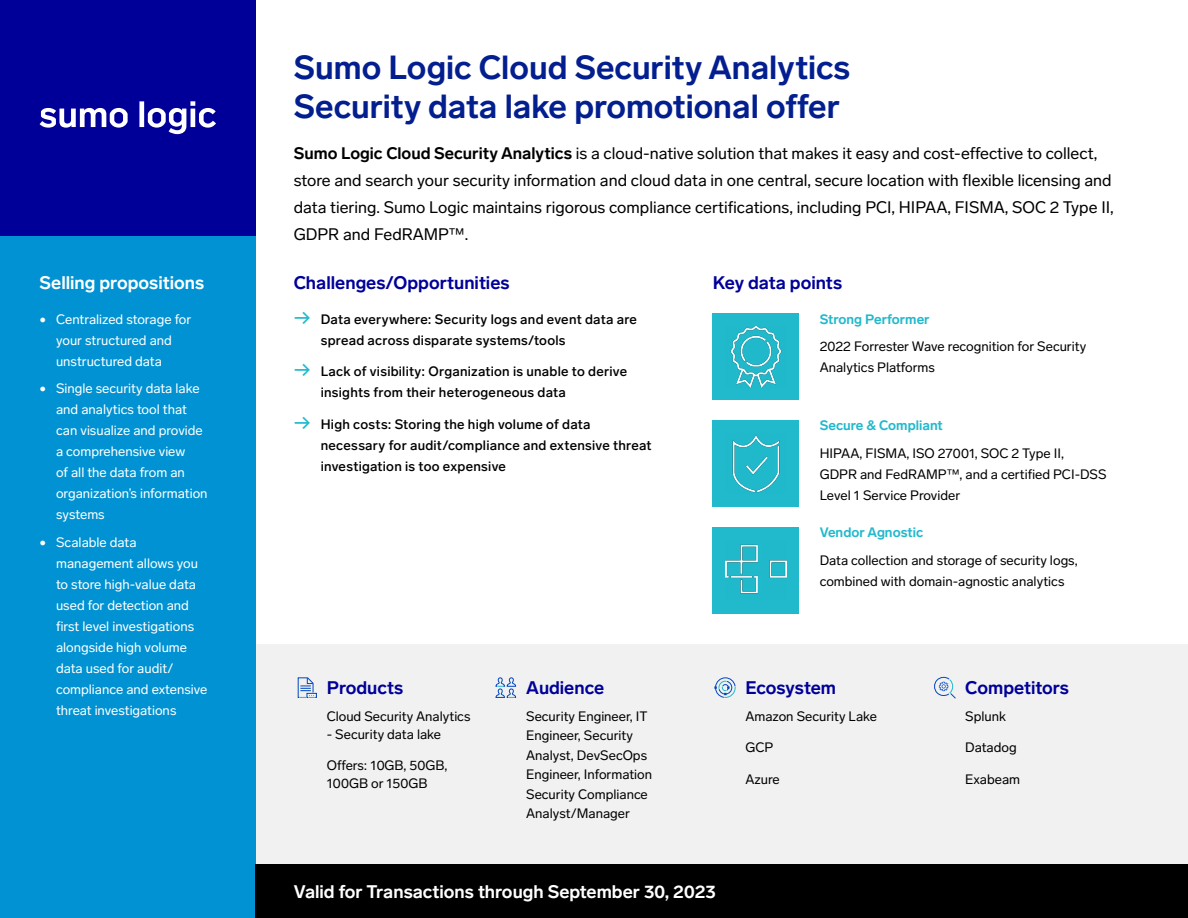
<style>
.page{position:relative;width:1188px;height:918px;background:#fff}
.page>*{position:absolute;margin:0;border:0;box-sizing:border-box;transform-origin:0 0}
.t1{font:700 33px/39.6px "Lab Grotesque";color:#031f8f}
.t2{font:700 18px "Lab Grotesque";color:#009}
.t3{font:700 18px "Lab Grotesque";color:#fff}
.t4{font:16.5px/27px "Lab Grotesque";color:#000}
.t5{font:13.5px/19.5px "Lab Grotesque";color:#000}
.t6{font:13.5px/21px "Lab Grotesque";color:#fff}
.t7{font:500 13.5px/21px "Lab Grotesque";letter-spacing:.02em;color:#000}
.t8{font:700 13.5px "Lab Grotesque";color:#21b9cc}
.s1{font-weight:700}
.s2{font-size:18px;color:#21b9cc}
</style>
<div class="page">
<div style="left:256px;top:645px;width:932px;height:219px;background:#f1f1f1"></div>
<div style="left:0;top:235px;width:256px;height:683px;background:#0092d2"></div>
<div style="left:256px;top:864px;width:932px;height:54px;background:#000"></div>
<div style="left:0;top:0;width:256px;height:235px;background:#009"></div>
<svg style="left:40px;top:101px;width:176px;height:33px"></svg>
<div style="left:713px;top:314px;width:86px;height:86px;background:#21b9cc"></div>
<img style="left:730px;top:326px;width:52px;height:61px">
<div style="left:713px;top:420px;width:86px;height:87px;background:#21b9cc"></div>
<img style="left:732px;top:435px;width:48px;height:58px">
<div style="left:713px;top:527px;width:86px;height:86px;background:#21b9cc"></div>
<img style="left:726px;top:544px;width:60px;height:50px">
<svg style="left:298px;top:677px;width:19px;height:21px"></svg>
<svg style="left:495px;top:677px;width:21px;height:21px"></svg>
<svg style="left:715px;top:678px;width:20px;height:20px"></svg>
<svg style="left:934px;top:676px;width:22px;height:23px"></svg>
<h1 class="t1" style="left:294px;top:48px;width:558px">Sumo Logic Cloud Security Analytics<br>Security data lake promotional offer</h1>
<p class="t4" style="left:294px;top:140px;width:822px"><span class="s1">Sumo Logic Cloud Security Analytics</span> is a cloud-native solution that makes it easy and cost-effective to collect, store and search your security information and cloud data in one central, secure location with flexible licensing and data tiering. Sumo Logic maintains rigorous compliance certifications, including PCI, HIPAA, FISMA, SOC 2 Type II, GDPR and FedRAMP™.</p>
<h2 class="t3" style="left:40px;top:272px;width:166px">Selling propositions</h2>
<h2 class="t2" style="left:294px;top:272px;width:217px">Challenges/Opportunities</h2>
<h2 class="t2" style="left:713px;top:272px;width:131px">Key data points</h2>
<p class="t6" style="left:56px;top:308px;width:137px;text-indent:-16px">• Centralized storage for your structured and unstructured data</p>
<p class="t6" style="left:56px;top:378px;width:153px;text-indent:-16px">• Single security data lake and analytics tool that can visualize and provide a comprehensive view<br>of all the data from an organization’s information systems</p>
<p class="t6" style="left:56px;top:532px;width:153px;text-indent:-16px">• Scalable data management allows you to store high-value data used for detection and first level investigations alongside high volume data used for audit/ compliance and extensive threat investigations</p>
<p class="t7" style="left:321px;top:308px;width:318px;text-indent:-27px"><span class="s2">→</span> Data everywhere: Security logs and event data are spread across disparate systems/tools</p>
<p class="t7" style="left:321px;top:361px;width:308px;text-indent:-27px"><span class="s2">→</span> Lack of visibility: Organization is unable to derive insights from their heterogeneous data</p>
<p class="t7" style="left:321px;top:414px;width:332px;text-indent:-27px"><span class="s2">→</span> High costs: Storing the high volume of data necessary for audit/compliance and extensive threat investigation is too expensive</p>
<p class="t8" style="left:820px;top:311px;width:111px">Strong Performer</p>
<p class="t5" style="left:820px;top:336px;width:268px;line-height:21px">2022 Forrester Wave recognition for Security<br>Analytics Platforms</p>
<p class="t8" style="left:820px;top:418px;width:125px">Secure &amp; Compliant</p>
<p class="t5" style="left:820px;top:443px;width:288px;line-height:21px">HIPAA, FISMA, ISO 27001, SOC 2 Type II,<br>GDPR and FedRAMP™, and a certified PCI-DSS<br>Level 1 Service Provider</p>
<p class="t8" style="left:820px;top:524px;width:105px">Vendor Agnostic</p>
<p class="t5" style="left:820px;top:550px;width:259px;line-height:21px">Data collection and storage of security logs, combined with domain-agnostic analytics</p>
<h2 class="t2" style="left:327px;top:677px;width:78px">Products</h2>
<h2 class="t2" style="left:526px;top:677px;width:79px">Audience</h2>
<h2 class="t2" style="left:745px;top:677px;width:92px">Ecosystem</h2>
<h2 class="t2" style="left:965px;top:677px;width:105px">Competitors</h2>
<p class="t5" style="left:327px;top:706px;width:145px">Cloud Security Analytics</p>
<p class="t5" style="left:327px;top:724px;width:116px">- Security data lake</p>
<p class="t5" style="left:327px;top:757px;width:122px;line-height:18px">Offers: 10GB, 50GB,<br>100GB or 150GB</p>
<p class="t5" style="left:526px;top:706px;width:127px">Security Engineer, IT<br>Engineer, Security<br>Analyst, DevSecOps<br>Engineer, Information<br>Security Compliance<br>Analyst/Manager</p>
<p class="t5" style="left:745px;top:706px;width:133px">Amazon Security Lake</p>
<p class="t5" style="left:745px;top:738px;width:29px">GCP</p>
<p class="t5" style="left:745px;top:769px;width:36px">Azure</p>
<h2 class="t3" style="left:294px;top:881px;width:424px">Valid for Transactions through September 30, 2023</h2>
<p class="t5" style="left:965px;top:706px;width:42px">Splunk</p>
<p class="t5" style="left:965px;top:738px;width:53px">Datadog</p>
<p class="t5" style="left:965px;top:769px;width:56px">Exabeam</p>
</div>
